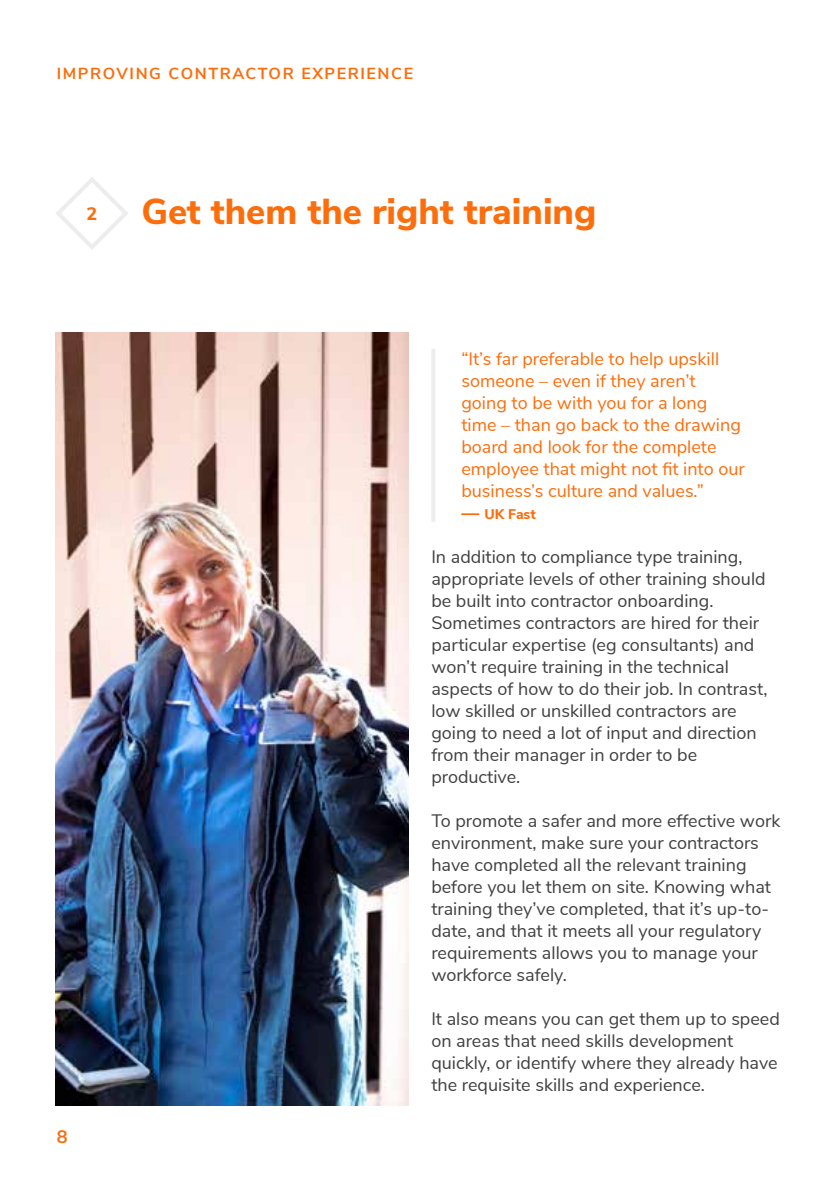
<style>
.page{position:relative;width:840px;height:1191px;background:#fff}
.page>*{position:absolute;margin:0;border:0;box-sizing:border-box;transform-origin:0 0}
.t1{font:800 36px "Nunito Sans";color:#fc6d0b}
.t2{font:18px/22px "Nunito Sans";color:#404041}
.t3{font:18px/22px "Nunito Sans";color:#fc6d0b}
.t4{font:700 18px "Nunito Sans";color:#fc6d0b}
.t5{font:700 16px "Nunito Sans";letter-spacing:.1em;color:#fc6d0b}
.t6{font:800 14px "Nunito Sans";color:#fc6d0b}
.s1{font-size:18px}
</style>
<div class="page">
<img style="left:55px;top:332px;width:353px;height:774px">
<hr style="left:431px;top:349px;width:4px;height:173px;background:#ededed">
<svg style="left:56px;top:177px;width:72px;height:72px"></svg>
<p class="t5" style="left:57px;top:61px;width:357px">IMPROVING CONTRACTOR EXPERIENCE</p>
<h1 class="t1" style="left:86px;top:185px;width:511px"><span class="s1">2</span> Get them the right training</h1>
<p class="t4" style="left:57px;top:1123px;width:12px">8</p>
<p class="t3" style="left:461px;top:346px;width:285px">“It’s far preferable to help upskill someone – even if they aren’t going to be with you for a long time – than go back to the drawing board and look for the complete employee that might not fit into our business’s culture and values.”</p>
<p class="t6" style="left:461px;top:504px;width:76px"><span class="s1">—</span> UK Fast</p>
<p class="t2" style="left:431px;top:544px;width:337px">In addition to compliance type training, appropriate levels of other training should be built into contractor onboarding.<br>Sometimes contractors are hired for their particular expertise (eg consultants) and won’t require training in the technical aspects of how to do their job. In contrast, low skilled or unskilled contractors are going to need a lot of input and direction from their manager in order to be productive.</p>
<p class="t2" style="left:431px;top:808px;width:350px">To promote a safer and more effective work environment, make sure your contractors have completed all the relevant training before you let them on site. Knowing what training they’ve completed, that it’s up-to&shy;date, and that it meets all your regulatory requirements allows you to manage your workforce safely.</p>
<p class="t2" style="left:431px;top:1006px;width:350px">It also means you can get them up to speed on areas that need skills development quickly, or identify where they already have the requisite skills and experience.</p>
</div>
